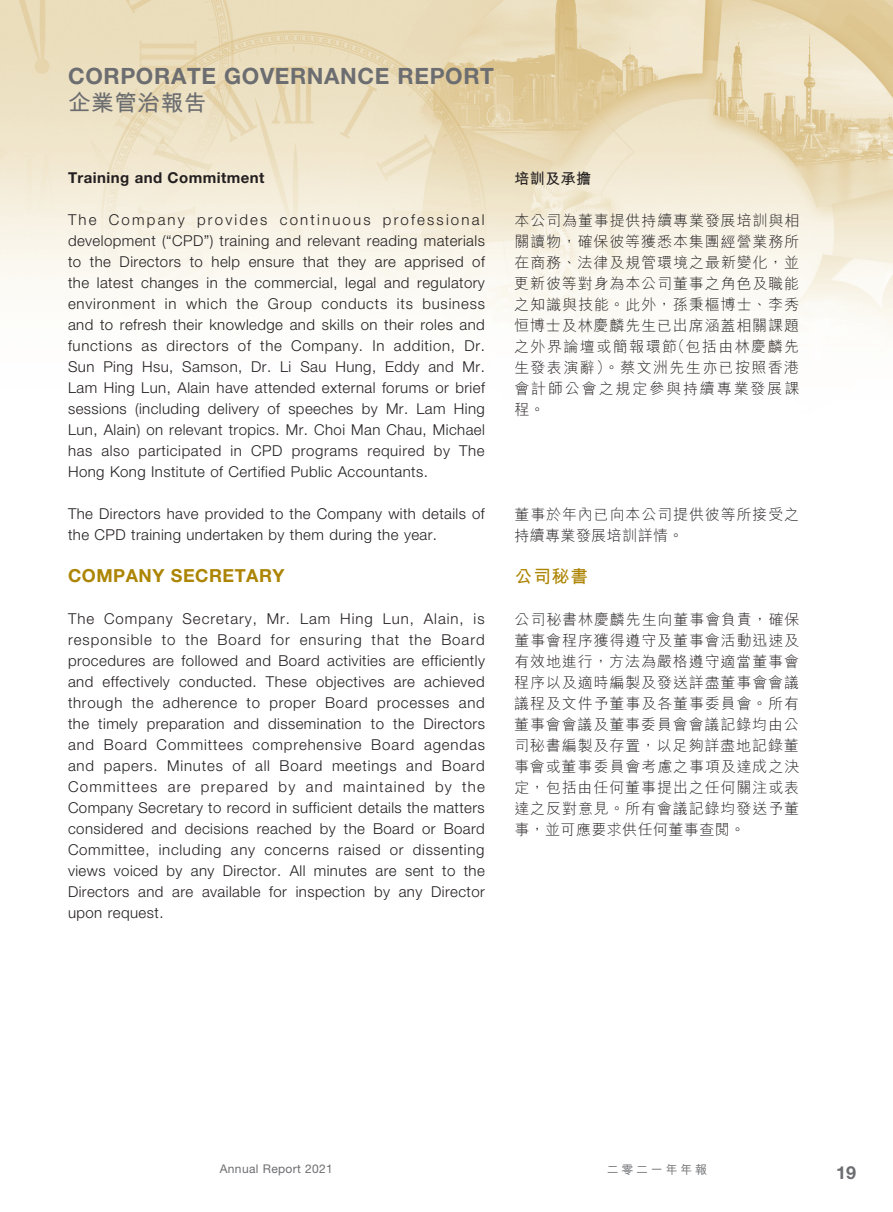
<style>
.page{position:relative;width:893px;height:1212px;background:#fff}
.page>*{position:absolute;margin:0;border:0;box-sizing:border-box;transform-origin:0 0}
.t1{font:700 22.5px "Helvetica Neue";letter-spacing:.03em;color:#6c6d70}
.t2{font:700 22.5px "M Hei HK";letter-spacing:.03em;color:#6c6d70}
.t3{font:700 18px "Helvetica Neue";color:#ad8504}
.t4{font:700 18px "M Hei HK";color:#ad8504}
.t5{font:700 18px "Helvetica Neue";color:#6c6d70}
.t6{font:300 15px/21px "Helvetica Neue";letter-spacing:.03em;color:#231f20;text-align:justify}
.t7{font:300 15px/21px "M Hei HK";letter-spacing:.06em;color:#231f20;text-align:justify}
.t8{font:700 15px "Helvetica Neue";letter-spacing:.03em;color:#231f20}
.t9{font:700 15px "M Hei HK";letter-spacing:.03em;color:#231f20}
.t10{font:12px "Helvetica Neue";letter-spacing:.03em;color:#6c6d70}
.t11{font:500 12px "M Hei HK";letter-spacing:.23em;color:#6c6d70}
</style>
<div class="page">
<img style="left:0;top:0;width:893px;height:335px">
<h1 class="t1" style="left:68px;top:62px;width:427px">CORPORATE GOVERNANCE REPORT</h1>
<h1 class="t2" style="left:68px;top:86px;width:140px">企業管治報告</h1>
<p class="t8" style="left:68px;top:168px;width:198px">Training and Commitment</p>
<p class="t6" style="left:68px;top:209px;width:418px">The Company provides continuous professional development (“CPD”) training and relevant reading materials to the Directors to help ensure that they are apprised of the latest changes in the commercial, legal and regulatory environment in which the Group conducts its business and to refresh their knowledge and skills on their roles and functions as directors of the Company. In addition, Dr.<br>Sun Ping Hsu, Samson, Dr. Li Sau Hung, Eddy and Mr.<br>Lam Hing Lun, Alain have attended external forums or brief sessions (including delivery of speeches by Mr. Lam Hing Lun, Alain) on relevant tropics. Mr. Choi Man Chau, Michael has also participated in CPD programs required by The Hong Kong Institute of Certified Public Accountants.</p>
<p class="t6" style="left:68px;top:503px;width:418px">The Directors have provided to the Company with details of the CPD training undertaken by them during the year.</p>
<p class="t3" style="left:68px;top:564px;width:29px">Company</p>
<p class="t3" style="left:171px;top:564px;width:26px">Secretary</p>
<p class="t6" style="left:68px;top:608px;width:418px">The Company Secretary, Mr. Lam Hing Lun, Alain, is responsible to the Board for ensuring that the Board procedures are followed and Board activities are efficiently and effectively conducted. These objectives are achieved through the adherence to proper Board processes and the timely preparation and dissemination to the Directors and Board Committees comprehensive Board agendas and papers. Minutes of all Board meetings and Board Committees are prepared by and maintained by the Company Secretary to record in sufficient details the matters considered and decisions reached by the Board or Board Committee, including any concerns raised or dissenting views voiced by any Director. All minutes are sent to the Directors and are available for inspection by any Director upon request.</p>
<p class="t9" style="left:514px;top:167px;width:78px">培訓及承擔</p>
<p class="t7" style="left:514px;top:209px;width:287px">本公司為董事提供持續專業發展培訓與相關讀物，確保彼等獲悉本集團經營業務所在商務、法律及規管環境之最新變化，並更新彼等對身為本公司董事之角色及職能之知識與技能。此外，孫秉樞博士、李秀恒博士及林慶麟先生已出席涵蓋相關課題之外界論壇或簡報環節（包括由林慶麟先生發表演辭）。蔡文洲先生亦已按照香港會計師公會之規定參與持續專業發展課程。</p>
<p class="t7" style="left:514px;top:503px;width:286px">董事於年內已向本公司提供彼等所接受之持續專業發展培訓詳情。</p>
<p class="t4" style="left:514px;top:563px;width:75px">公司秘書</p>
<p class="t7" style="left:514px;top:608px;width:287px">公司秘書林慶麟先生向董事會負責，確保董事會程序獲得遵守及董事會活動迅速及有效地進行，方法為嚴格遵守適當董事會程序以及適時編製及發送詳盡董事會會議議程及文件予董事及各董事委員會。所有董事會會議及董事委員會會議記錄均由公司秘書編製及存置，以足夠詳盡地記錄董事會或董事委員會考慮之事項及達成之決定，包括由任何董事提出之任何關注或表達之反對意見。所有會議記錄均發送予董事，並可應要求供任何董事查閱。</p>
<p class="t10" style="left:220px;top:1162px;width:115px">Annual Report 2021</p>
<p class="t11" style="left:607px;top:1161px;width:102px">二零二一年年報</p>
<p class="t5" style="left:836px;top:1161px;width:21px">19</p>
</div>
